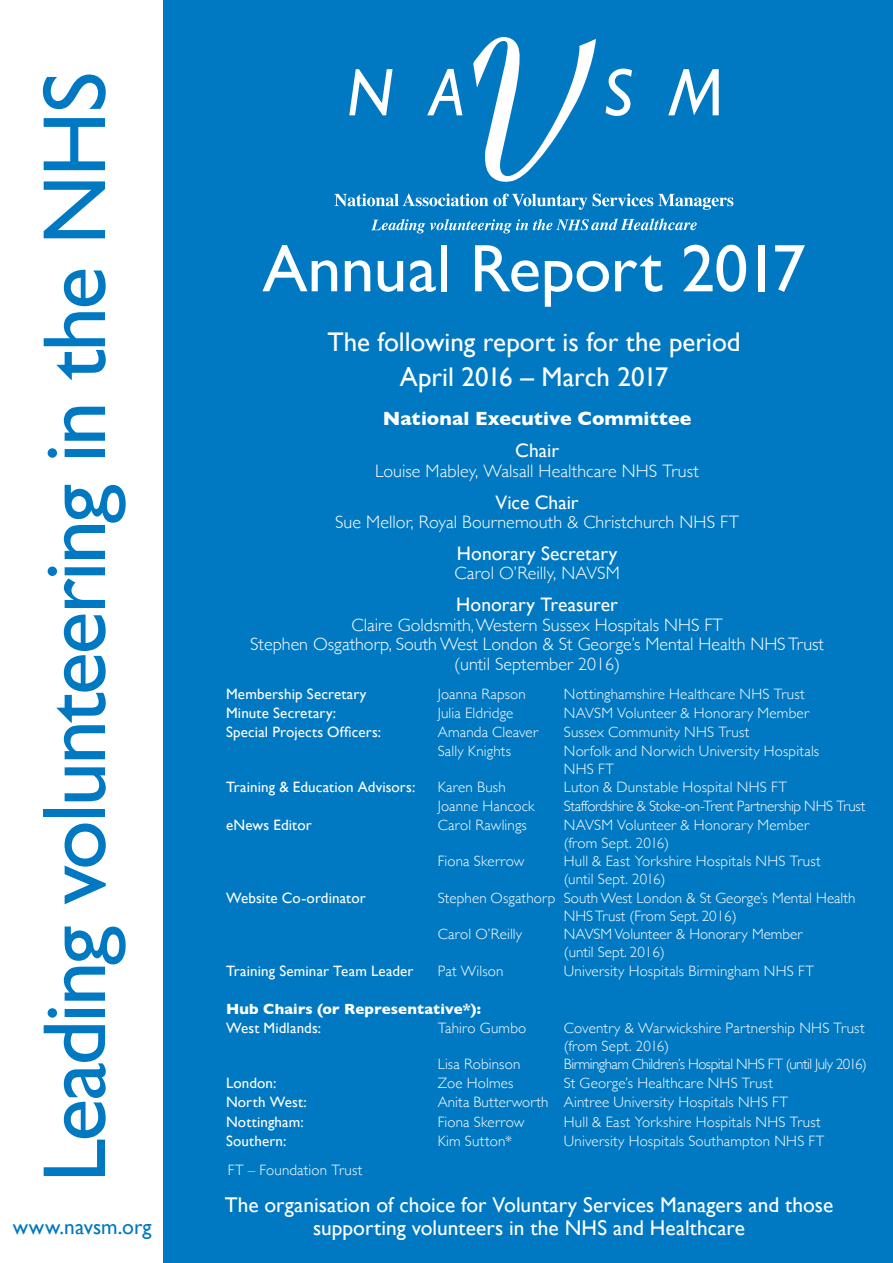
<style>
.page{position:relative;width:893px;height:1263px;background:#fff}
.page>*{position:absolute;margin:0;border:0;box-sizing:border-box;transform-origin:0 0}
.t1{font:90px "Gill Sans";letter-spacing:-.035em;color:#0079c2}
.t2{font:67.5px "Gill Sans";letter-spacing:-.01em;color:#fff}
.t3{font:27px/34.5px "Gill Sans";letter-spacing:-.005em;color:#fff;text-align:center}
.t4{font:21.3px/22.5px "Gill Sans";color:#fff;text-align:center}
.t5{font:21.3px "Gill Sans";color:#0079c2}
.t6{font:19.5px "Gill Sans";color:#fff}
.t7{font:700 19.5px "Gill Sans";letter-spacing:.005em;color:#fff}
.t8{font:300 18px/19.5px "Gill Sans";color:#fff;text-align:center}
.t9{font:300 15px/18px "Gill Sans";letter-spacing:.01em;color:#fff}
.t10{font:15px "Gill Sans";letter-spacing:.01em;color:#fff}
.t11{font:300 15px "Gill Sans";letter-spacing:-.035em;color:#fff}
.t12{font:300 15px "Gill Sans";letter-spacing:-.025em;color:#fff}
.t13{font:700 15px "Gill Sans";letter-spacing:.01em;color:#fff}
</style>
<div class="page">
<div style="left:1px;top:0;width:892px;height:1263px;background:#0079c2"></div>
<div style="left:1px;top:0;width:162px;height:1263px;background:#fff"></div>
<svg style="left:473px;top:37px;width:123px;height:145px"></svg>
<svg style="left:349px;top:69px;width:44px;height:46px"></svg>
<svg style="left:427px;top:69px;width:35px;height:46px"></svg>
<svg style="left:606px;top:69px;width:26px;height:47px"></svg>
<svg style="left:668px;top:69px;width:51px;height:46px"></svg>
<svg style="left:335px;top:194px;width:252px;height:16px"></svg>
<svg style="left:593px;top:194px;width:140px;height:16px"></svg>
<svg style="left:371px;top:218px;width:326px;height:15px"></svg>
<p class="t1" style="left:22px;top:1183px;width:1113px;rotate:-90deg">Leading volunteering in the NHS</p>
<p class="t5" style="left:13px;top:1215px;width:140px">www.navsm.org</p>
<p class="t2" style="left:262px;top:229px;width:545px">Annual Report 2017</p>
<p class="t3" style="left:327px;top:325px;width:415px">The following report is for the period<br>April 2016 – March 2017</p>
<p class="t7" style="left:383px;top:403px;width:310px">National Executive Committee</p>
<p class="t6" style="left:515px;top:439px;width:45px">Chair</p>
<p class="t8" style="left:375px;top:460px;width:325px">Louise Mabley, Walsall Healthcare NHS Trust</p>
<p class="t6" style="left:496px;top:490px;width:84px">Vice Chair</p>
<p class="t8" style="left:335px;top:512px;width:406px">Sue Mellor, Royal Bournemouth &amp; Christchurch NHS FT</p>
<p class="t6" style="left:457px;top:542px;width:162px">Honorary Secretary</p>
<p class="t8" style="left:454px;top:563px;width:167px">Carol O’Reilly, NAVSM</p>
<p class="t6" style="left:456px;top:593px;width:163px">Honorary Treasurer</p>
<p class="t8" style="left:351px;top:614px;width:373px">Claire Goldsmith, Western Sussex Hospitals NHS FT</p>
<p class="t8" style="left:250px;top:634px;width:575px">Stephen Osgathorp, South West London &amp; St George’s Mental Health NHS Trust (until September 2016)</p>
<p class="t10" style="left:226px;top:685px;width:142px">Membership Secretary</p>
<p class="t9" style="left:438px;top:684px;width:90px">Joanna Rapson</p>
<p class="t9" style="left:564px;top:684px;width:242px">Nottinghamshire Healthcare NHS Trust</p>
<p class="t10" style="left:226px;top:704px;width:112px">Minute Secretary:</p>
<p class="t9" style="left:438px;top:703px;width:77px">Julia Eldridge</p>
<p class="t9" style="left:564px;top:703px;width:247px">NAVSM Volunteer &amp; Honorary Member</p>
<p class="t10" style="left:226px;top:723px;width:157px">Special Projects Officers:</p>
<p class="t9" style="left:438px;top:722px;width:102px">Amanda Cleaver</p>
<p class="t9" style="left:564px;top:722px;width:187px">Sussex Community NHS Trust</p>
<p class="t9" style="left:438px;top:741px;width:75px">Sally Knights</p>
<p class="t9" style="left:564px;top:741px;width:257px">Norfolk and Norwich University Hospitals<br>NHS FT</p>
<p class="t10" style="left:226px;top:778px;width:191px">Training &amp; Education Advisors:</p>
<p class="t9" style="left:438px;top:778px;width:70px">Karen Bush</p>
<p class="t9" style="left:564px;top:778px;width:225px">Luton &amp; Dunstable Hospital NHS FT</p>
<p class="t9" style="left:438px;top:797px;width:98px">Joanne Hancock</p>
<p class="t12" style="left:564px;top:795px;width:303px">Staffordshire &amp; Stoke-on-Trent Partnership NHS Trust</p>
<p class="t10" style="left:226px;top:816px;width:87px">eNews Editor</p>
<p class="t9" style="left:438px;top:816px;width:91px">Carol Rawlings</p>
<p class="t9" style="left:438px;top:852px;width:88px">Fiona Skerrow</p>
<p class="t9" style="left:564px;top:816px;width:258px">NAVSM Volunteer &amp; Honorary Member (from Sept. 2016)<br>Hull &amp; East Yorkshire Hospitals NHS Trust (until Sept. 2016)</p>
<p class="t10" style="left:226px;top:889px;width:141px">Website Co-ordinator</p>
<p class="t9" style="left:438px;top:888px;width:119px">Stephen Osgathorp</p>
<p class="t9" style="left:438px;top:924px;width:86px">Carol O’Reilly</p>
<p class="t9" style="left:564px;top:888px;width:293px">South West London &amp; St George’s Mental Health<br>NHS Trust (From Sept. 2016)<br>NAVSM Volunteer &amp; Honorary Member<br>(until Sept. 2016)</p>
<p class="t10" style="left:226px;top:962px;width:189px">Training Seminar Team Leader</p>
<p class="t9" style="left:438px;top:961px;width:67px">Pat Wilson</p>
<p class="t9" style="left:564px;top:961px;width:252px">University Hospitals Birmingham NHS FT</p>
<p class="t13" style="left:226px;top:997px;width:257px">Hub Chairs (or Representative*):</p>
<p class="t10" style="left:226px;top:1018px;width:97px">West Midlands:</p>
<p class="t9" style="left:438px;top:1018px;width:90px">Tahiro Gumbo</p>
<p class="t9" style="left:564px;top:1018px;width:302px">Coventry &amp; Warwickshire Partnership NHS Trust (from Sept. 2016)</p>
<p class="t9" style="left:438px;top:1055px;width:84px">Lisa Robinson</p>
<p class="t11" style="left:564px;top:1053px;width:304px">Birmingham Children’s Hospital NHS FT (until July 2016)</p>
<p class="t10" style="left:226px;top:1074px;width:52px">London:</p>
<p class="t9" style="left:438px;top:1074px;width:77px">Zoe Holmes</p>
<p class="t9" style="left:564px;top:1074px;width:211px">St George’s Healthcare NHS Trust</p>
<p class="t10" style="left:226px;top:1093px;width:82px">North West:</p>
<p class="t9" style="left:438px;top:1092px;width:112px">Anita Butterworth</p>
<p class="t9" style="left:564px;top:1092px;width:226px">Aintree University Hospitals NHS FT</p>
<p class="t10" style="left:226px;top:1113px;width:79px">Nottingham:</p>
<p class="t9" style="left:438px;top:1113px;width:88px">Fiona Skerrow</p>
<p class="t9" style="left:564px;top:1113px;width:258px">Hull &amp; East Yorkshire Hospitals NHS Trust</p>
<p class="t10" style="left:226px;top:1132px;width:62px">Southern:</p>
<p class="t9" style="left:438px;top:1132px;width:76px">Kim Sutton*</p>
<p class="t9" style="left:564px;top:1132px;width:262px">University Hospitals Southampton NHS FT</p>
<p class="t9" style="left:228px;top:1160px;width:136px">FT – Foundation Trust</p>
<p class="t4" style="left:225px;top:1193px;width:610px">The organisation of choice for Voluntary Services Managers and those supporting volunteers in the NHS and Healthcare</p>
</div>
